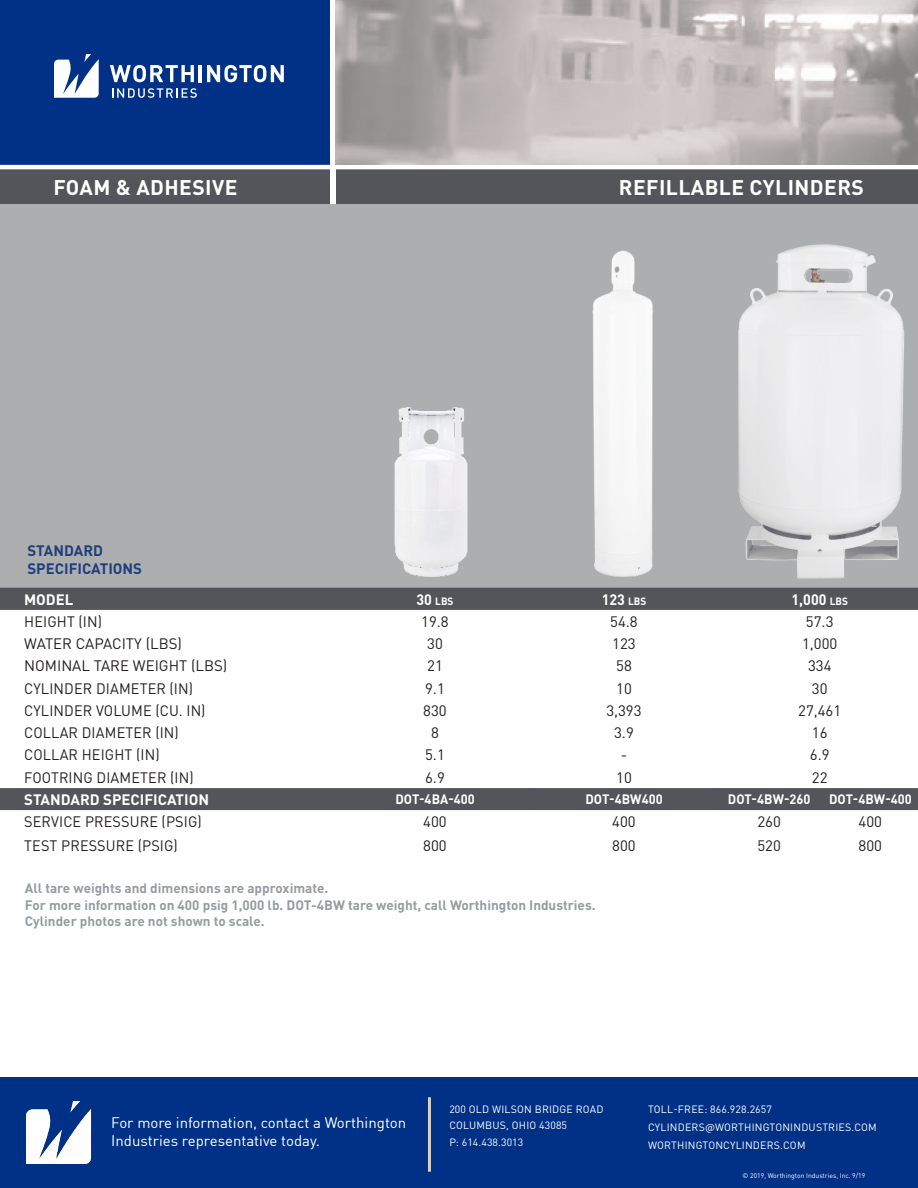
<style>
.page{position:relative;width:918px;height:1188px;background:#fff}
.page>*{position:absolute;margin:0;border:0;box-sizing:border-box;transform-origin:0 0}
.t1{font:700 21px "DINOT";letter-spacing:.02em;color:#fff}
.t2{font:15px "DINOT";letter-spacing:.01em;color:#231f20;scale:.96 1}
.t3{font:15px "DINOT";letter-spacing:.01em;color:#231f20}
.t4{font:15px/18px "DIN";color:#fff}
.chart_head_lighter{font:700 15px "DINOT";color:#fff}
.t5{font:700 15px "DINOT";color:#1f3f7c}
.chart_head_lighter-2{font:700 15px "DINOT";color:#fff;scale:.95 1}
.t6{font:700 13.5px "DINOT";color:#959ca1}
.chart_head_lighter-3{font:700 13.5px "DINOT";color:#fff;scale:.95 1}
.t7{font:10.5px/16.5px "DINOT";letter-spacing:.02em;color:#fff}
.chart_head_lighter-4{font:700 10.5px "DINOT";color:#fff;scale:.95 1}
.t8{font:6.75px "DINOT";color:#fff}
.s1{font-size:15px}
.s2{font-size:10.5px}
</style>
<div class="page">
<div style="left:0;top:1077px;width:918px;height:111px;background:#003186"></div>
<div style="left:0;top:0;width:330px;height:165px;background:#003186"></div>
<div style="left:0;top:166px;width:341px;height:40px;background:#54555a"></div>
<div style="left:330px;top:166px;width:588px;height:40px;background:#54555a"></div>
<hr style="left:0;top:165px;width:918px;height:4px;background:#fff">
<div style="left:330px;top:0;width:6px;height:221px;background:#fff"></div>
<svg style="left:110px;top:65px;width:84px;height:17px"></svg>
<hr style="left:199px;top:65px;width:3px;height:17px;background:#fff">
<svg style="left:207px;top:65px;width:77px;height:17px"></svg>
<svg style="left:112px;top:88px;width:85px;height:10px"></svg>
<svg style="left:54px;top:54px;width:45px;height:44px"></svg>
<img style="left:336px;top:0;width:582px;height:165px">
<hr style="left:428px;top:1097px;width:3px;height:75px;background:#dad1c5">
<img style="left:26px;top:1101px;width:66px;height:63px">
<div style="left:0;top:204px;width:918px;height:384px;background:#adaeb0"></div>
<div style="left:0;top:588px;width:918px;height:22px;background:#54555a"></div>
<svg style="left:0;top:788px;width:341px;height:23px;background:#5b5c60"></svg>
<svg style="left:341px;top:788px;width:577px;height:23px;background:#5b5c60"></svg>
<img style="left:717px;top:244px;width:201px;height:346px">
<img style="left:542px;top:250px;width:155px;height:346px">
<img style="left:353px;top:407px;width:160px;height:203px">
<h1 class="t1" style="left:54px;top:174px;width:185px">FOAM &amp; ADHESIVE</h1>
<h1 class="t1" style="left:619px;top:174px;width:246px">REFILLABLE CYLINDERS</h1>
<p class="t5" style="left:27px;top:541px;width:77px">STANDARD</p>
<p class="t5" style="left:27px;top:559px;width:116px">SPECIFICATIONS</p>
<p class="chart_head_lighter" style="left:24px;top:589px;width:51px">MODEL</p>
<p class="chart_head_lighter-4" style="left:417px;top:594px;width:40px"><span class="s1">30</span> LBS</p>
<p class="chart_head_lighter-2" style="left:602px;top:589px;width:49px">123 <span class="s2">LBS</span></p>
<p class="chart_head_lighter-2" style="left:792px;top:589px;width:61px">1,000 <span class="s2">LBS</span></p>
<p class="t2" style="left:24px;top:612px;width:83px">HEIGHT (IN)</p>
<p class="t3" style="left:421px;top:612px;width:29px">19.8</p>
<p class="t3" style="left:610px;top:612px;width:29px">54.8</p>
<p class="t3" style="left:806px;top:612px;width:29px">57.3</p>
<p class="t3" style="left:24px;top:634px;width:159px">WATER CAPACITY (LBS)</p>
<p class="t3" style="left:427px;top:634px;width:17px">30</p>
<p class="t3" style="left:612px;top:634px;width:25px">123</p>
<p class="t3" style="left:802px;top:634px;width:37px">1,000</p>
<p class="t3" style="left:24px;top:657px;width:205px">NOMINAL TARE WEIGHT (LBS)</p>
<p class="t3" style="left:427px;top:657px;width:17px">21</p>
<p class="t3" style="left:616px;top:657px;width:17px">58</p>
<p class="t3" style="left:808px;top:657px;width:25px">334</p>
<p class="t2" style="left:24px;top:679px;width:177px">CYLINDER DIAMETER (IN)</p>
<p class="t3" style="left:425px;top:679px;width:21px">9.1</p>
<p class="t3" style="left:616px;top:679px;width:17px">10</p>
<p class="t3" style="left:812px;top:679px;width:17px">30</p>
<p class="t2" style="left:24px;top:701px;width:190px">CYLINDER VOLUME (CU. IN)</p>
<p class="t3" style="left:423px;top:701px;width:25px">830</p>
<p class="t3" style="left:606px;top:701px;width:37px">3,393</p>
<p class="t3" style="left:798px;top:701px;width:45px">27,461</p>
<p class="t2" style="left:24px;top:723px;width:163px">COLLAR DIAMETER (IN)</p>
<p class="t3" style="left:431px;top:723px;width:9px">8</p>
<p class="t3" style="left:614px;top:723px;width:21px">3.9</p>
<p class="t3" style="left:812px;top:723px;width:17px">16</p>
<p class="t2" style="left:24px;top:746px;width:143px">COLLAR HEIGHT (IN)</p>
<p class="t3" style="left:425px;top:746px;width:21px">5.1</p>
<p class="t3" style="left:621px;top:746px;width:8px">-</p>
<p class="t3" style="left:810px;top:746px;width:21px">6.9</p>
<p class="t2" style="left:24px;top:768px;width:178px">FOOTRING DIAMETER (IN)</p>
<p class="t3" style="left:425px;top:768px;width:21px">6.9</p>
<p class="t3" style="left:616px;top:768px;width:17px">10</p>
<p class="t3" style="left:812px;top:768px;width:17px">22</p>
<p class="chart_head_lighter" style="left:24px;top:790px;width:186px">STANDARD SPECIFICATION</p>
<p class="chart_head_lighter-3" style="left:395px;top:791px;width:85px">DOT-4BA-400</p>
<p class="chart_head_lighter-3" style="left:585px;top:791px;width:83px">DOT-4BW400</p>
<p class="chart_head_lighter-3" style="left:728px;top:791px;width:89px">DOT-4BW-260</p>
<p class="chart_head_lighter-3" style="left:829px;top:791px;width:89px">DOT-4BW-400</p>
<p class="t2" style="left:24px;top:812px;width:186px">SERVICE PRESSURE (PSIG)</p>
<p class="t3" style="left:423px;top:812px;width:25px">400</p>
<p class="t3" style="left:612px;top:812px;width:25px">400</p>
<p class="t3" style="left:757px;top:812px;width:25px">260</p>
<p class="t3" style="left:859px;top:812px;width:25px">400</p>
<p class="t2" style="left:24px;top:836px;width:162px">TEST PRESSURE (PSIG)</p>
<p class="t3" style="left:423px;top:836px;width:25px">800</p>
<p class="t3" style="left:612px;top:836px;width:25px">800</p>
<p class="t3" style="left:757px;top:836px;width:25px">520</p>
<p class="t3" style="left:859px;top:836px;width:25px">800</p>
<p class="t6" style="left:25px;top:880px;width:305px">All tare weights and dimensions are approximate.</p>
<p class="t6" style="left:25px;top:896px;width:572px">For more information on 400 psig 1,000 lb. DOT-4BW tare weight, call Worthington Industries.</p>
<p class="t6" style="left:25px;top:912px;width:241px">Cylinder photos are not shown to scale.</p>
<p class="t4" style="left:111px;top:1114px;width:297px">For more information, contact a Worthington<br>Industries representative today.</p>
<p class="t7" style="left:449px;top:1101px;width:156px">200 OLD WILSON BRIDGE ROAD<br>COLUMBUS, OHIO 43085<br>P: 614.438.3013</p>
<p class="t7" style="left:648px;top:1100px;width:230px;line-height:18px">TOLL-FREE: 866.928.2657<br>CYLINDERS@WORTHINGTONINDUSTRIES.COM<br>WORTHINGTONCYLINDERS.COM</p>
<p class="t8" style="left:743px;top:1171px;width:124px">© 2019, Worthington Industries, Inc. 9/19</p>
</div>
